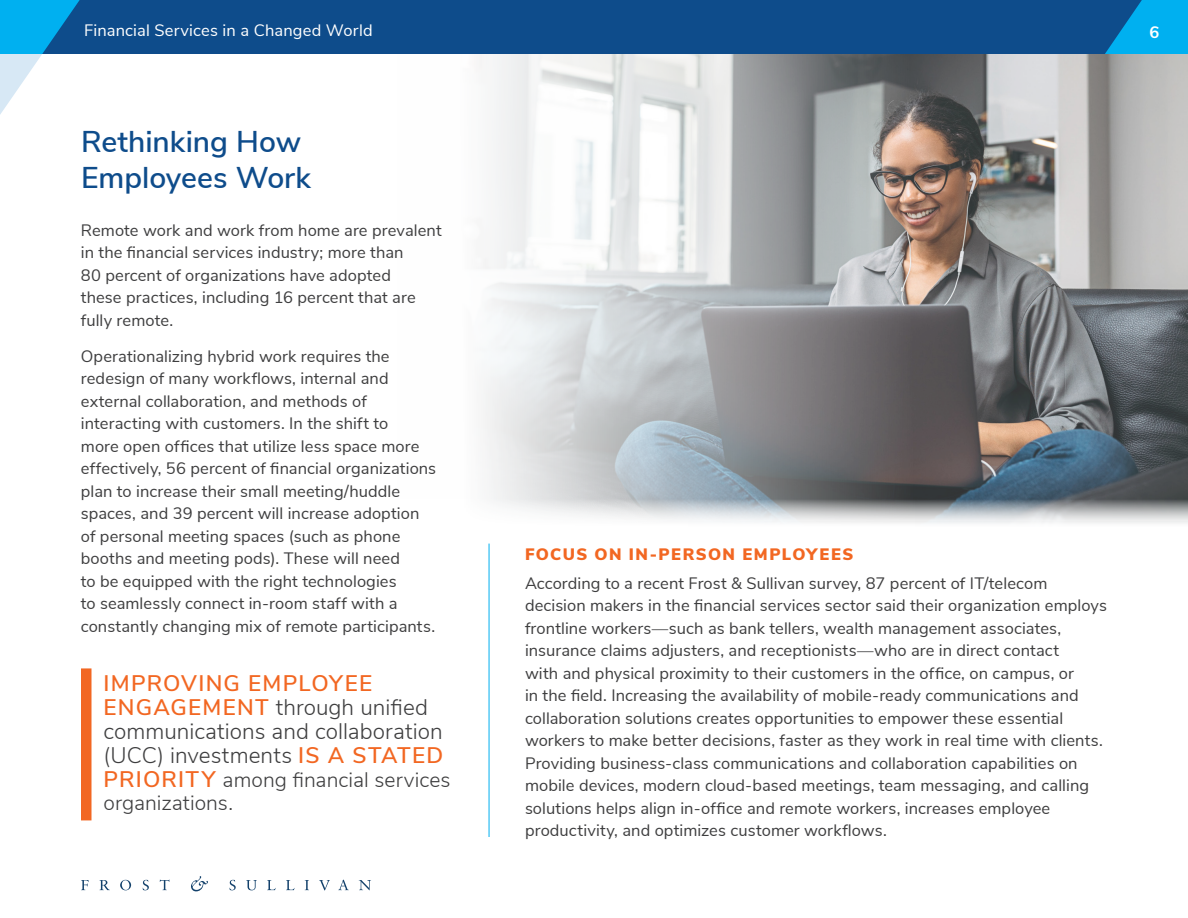
<style>
.page{position:relative;width:1188px;height:918px;background:#fff}
.page>*{position:absolute;margin:0;border:0;box-sizing:border-box;transform-origin:0 0}
.BR__1st_Lvl_Header{font:600 30px/36px "Nunito Sans";color:#0e4c8b}
.BR__Call_Out{font:300 22.5px/24px "Nunito Sans";letter-spacing:.005em;color:#3e3e3f}
.BR__Call_Out-2{font:300 21px/22.5px "Nunito Sans";color:#3e3e3f}
.BR__Body_Text{font:16.5px/22.5px "Nunito Sans";letter-spacing:.005em;color:#3e3e3f}
.t1{font:16.5px "Nunito Sans";letter-spacing:.01em;color:#fff}
.BR__3rd_Lvl_Header{font:900 16.5px "Nunito Sans";letter-spacing:.085em;color:#f26722}
.t2{font:700 16.5px "Nunito Sans";color:#fff}
.s1{font-weight:600;color:#f26722}
.s2{font-weight:600;font-size:22.5px;color:#f26722}
</style>
<div class="page">
<svg style="left:479px;top:54px;width:709px;height:466px;background:#a7a8aa"></svg>
<div style="left:97px;top:0;width:1008px;height:54px;background:#0e4c8b"></div>
<svg style="left:1105px;top:0;width:83px;height:54px;background:#0399d9"></svg>
<svg style="left:81px;top:880px;width:8px;height:10px"></svg>
<svg style="left:100px;top:880px;width:10px;height:10px"></svg>
<svg style="left:120px;top:880px;width:11px;height:10px"></svg>
<svg style="left:143px;top:880px;width:6px;height:10px"></svg>
<svg style="left:160px;top:880px;width:9px;height:10px"></svg>
<svg style="left:229px;top:880px;width:7px;height:10px"></svg>
<svg style="left:246px;top:880px;width:11px;height:10px"></svg>
<svg style="left:267px;top:880px;width:9px;height:10px"></svg>
<svg style="left:286px;top:880px;width:9px;height:10px"></svg>
<svg style="left:305px;top:880px;width:4px;height:10px"></svg>
<svg style="left:319px;top:880px;width:11px;height:10px"></svg>
<svg style="left:338px;top:880px;width:11px;height:10px"></svg>
<svg style="left:359px;top:880px;width:12px;height:10px"></svg>
<svg style="left:191px;top:876px;width:17px;height:15px"></svg>
<svg style="left:0;top:0;width:97px;height:115px"></svg>
<div style="left:81px;top:668px;width:11px;height:152px;background:#f26722"></div>
<hr style="left:489px;top:544px;width:1px;height:293px;background:#00b0f0">
<p class="t1" style="left:84px;top:18px;width:290px">Financial Services in a Changed World</p>
<p class="t2" style="left:1150px;top:20px;width:11px">6</p>
<h1 class="BR__1st_Lvl_Header" style="left:81px;top:122px;width:232px">Rethinking How<br>Employees Work</h1>
<p class="BR__Body_Text" style="left:81px;top:218px;width:362px">Remote work and work from home are prevalent in the financial services industry; more than<br>80 percent of organizations have adopted<br>these practices, including 16 percent that are fully remote.</p>
<p class="BR__Body_Text" style="left:81px;top:344px;width:357px">Operationalizing hybrid work requires the redesign of many workflows, internal and external collaboration, and methods of interacting with customers. In the shift to<br>more open offices that utilize less space more effectively, 56 percent of financial organizations plan to increase their small meeting/huddle spaces, and 39 percent will increase adoption of personal meeting spaces (such as phone booths and meeting pods). These will need<br>to be equipped with the right technologies<br>to seamlessly connect in-room staff with a constantly changing mix of remote participants.</p>
<p class="BR__Call_Out" style="left:104px;top:670px;width:341px"><span class="s1">IMPROVING EMPLOYEE<br>ENGAGEMENT</span> through unified communications and collaboration (UCC) investments <span class="s1">IS A STATED</span></p>
<p class="BR__Call_Out-2" style="left:104px;top:767px;width:349px"><span class="s2">PRIORITY</span> among financial services organizations.</p>
<h3 class="BR__3rd_Lvl_Header" style="left:525px;top:542px;width:330px">FOCUS ON IN-PERSON EMPLOYEES</h3>
<p class="BR__Body_Text" style="left:525px;top:571px;width:583px">According to a recent Frost &amp; Sullivan survey, 87 percent of IT/telecom decision makers in the financial services sector said their organization employs frontline workers—such as bank tellers, wealth management associates, insurance claims adjusters, and receptionists—who are in direct contact<br>with and physical proximity to their customers in the office, on campus, or<br>in the field. Increasing the availability of mobile-ready communications and collaboration solutions creates opportunities to empower these essential workers to make better decisions, faster as they work in real time with clients.<br>Providing business-class communications and collaboration capabilities on mobile devices, modern cloud-based meetings, team messaging, and calling solutions helps align in-office and remote workers, increases employee productivity, and optimizes customer workflows.</p>
</div>
